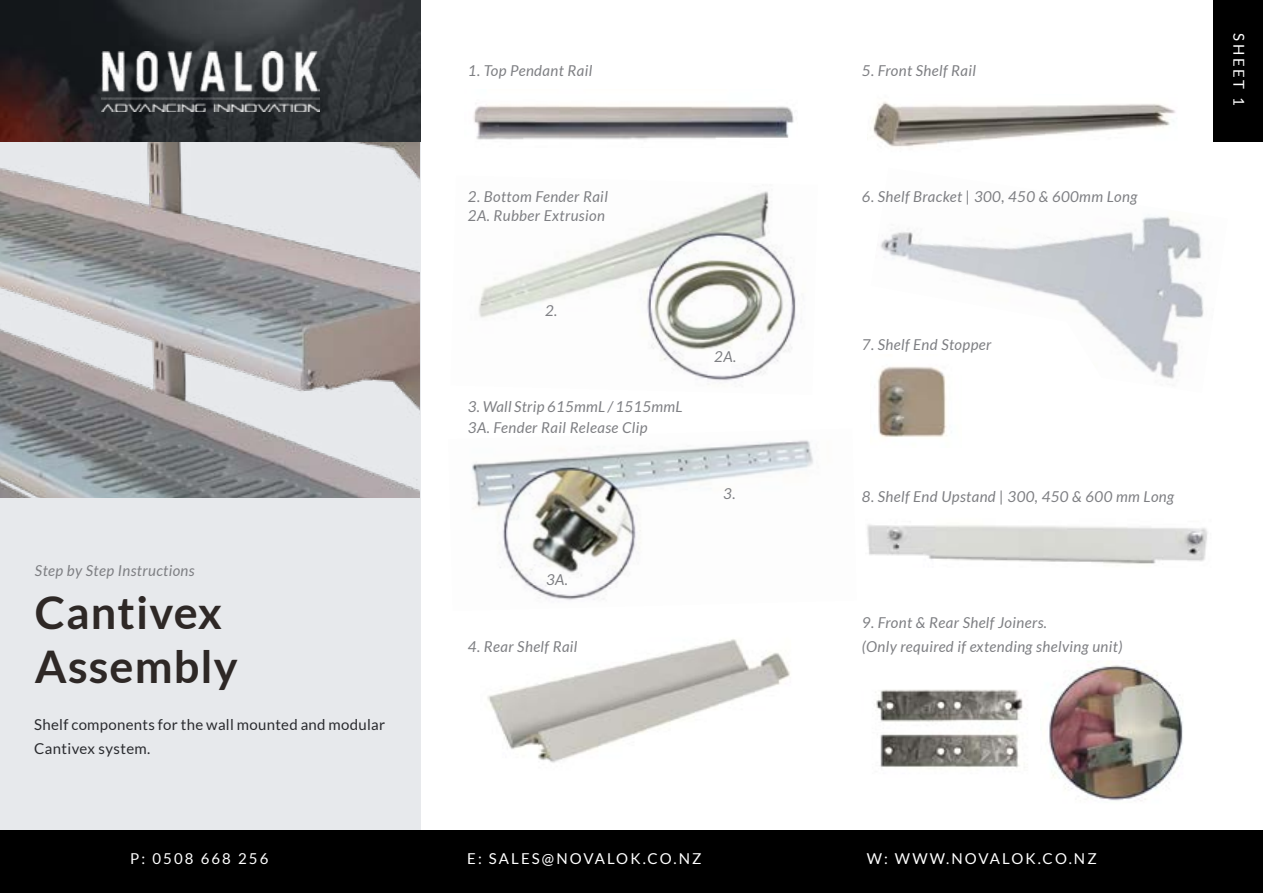
<style>
.page{position:relative;width:1263px;height:893px;background:#fff}
.page>*{position:absolute;margin:0;border:0;box-sizing:border-box;transform-origin:0 0}
.t1{font:700 45px/54px "Lato";letter-spacing:.025em;color:#2e2826}
.t2{font:italic 15px/24px "Lato";letter-spacing:.025em;color:#7e7f83}
.t3{font:15px "Lato";letter-spacing:.14em;color:#fff}
.t4{font:15px/24px "Lato";letter-spacing:.02em;color:#2a2b2f}
</style>
<div class="page">
<div style="left:0;top:0;width:421px;height:893px;background:#e7e9ec"></div>
<img style="left:0;top:142px;width:419px;height:356px">
<img style="left:873px;top:101px;width:303px;height:46px">
<div style="left:0;top:831px;width:1263px;height:62px;background:#000"></div>
<div style="left:1213px;top:0;width:50px;height:142px;background:#000"></div>
<img style="left:0;top:0;width:421px;height:142px">
<img style="left:101px;top:51px;width:219px;height:60px">
<img style="left:473px;top:105px;width:321px;height:35px">
<img style="left:478px;top:191px;width:318px;height:194px">
<img style="left:472px;top:440px;width:341px;height:160px">
<img style="left:487px;top:639px;width:303px;height:124px">
<img style="left:880px;top:216px;width:324px;height:163px">
<img style="left:878px;top:354px;width:84px;height:84px">
<img style="left:867px;top:524px;width:341px;height:42px">
<img style="left:875px;top:689px;width:148px;height:80px">
<img style="left:1049px;top:665px;width:134px;height:136px">
<p class="t2" style="left:468px;top:59px;width:126px">1. Top Pendant Rail</p>
<p class="t2" style="left:862px;top:59px;width:116px">5. Front Shelf Rail</p>
<p class="t2" style="left:35px;top:559px;width:161px">Step by Step Instructions</p>
<h1 class="t1" style="left:35px;top:585px;width:204px">Cantivex<br>Assembly</h1>
<p class="t4" style="left:34px;top:712px;width:353px">Shelf components for the wall mounted and modular<br>Cantivex system.</p>
<p class="t2" style="left:468px;top:187px;width:141px;line-height:19.5px">2. Bottom Fender Rail<br>2A. Rubber Extrusion</p>
<p class="t2" style="left:545px;top:299px;width:14px">2.</p>
<p class="t2" style="left:468px;top:396px;width:216px;line-height:20.7px">3. Wall Strip 615mmL / 1515mmL<br>3A. Fender Rail Release Clip</p>
<p class="t2" style="left:546px;top:568px;width:23px">3A.</p>
<p class="t2" style="left:468px;top:635px;width:111px">4. Rear Shelf Rail</p>
<p class="t2" style="left:714px;top:345px;width:23px">2A.</p>
<p class="t2" style="left:723px;top:482px;width:14px">3.</p>
<p class="t2" style="left:862px;top:184px;width:277px">6. Shelf Bracket | 300, 450 &amp; 600mm Long</p>
<p class="t2" style="left:862px;top:333px;width:131px">7. Shelf End Stopper</p>
<p class="t2" style="left:862px;top:485px;width:314px">8. Shelf End Upstand | 300, 450 &amp; 600 mm Long</p>
<p class="t2" style="left:862px;top:611px;width:262px">9. Front &amp; Rear Shelf Joiners.<br>(Only required if extending shelving unit)</p>
<p class="t3" style="left:130px;top:851px;width:140px">P: 0508 668 256</p>
<p class="t3" style="left:467px;top:851px;width:236px">E: SALES@NOVALOK.CO.NZ</p>
<p class="t3" style="left:867px;top:851px;width:232px">W: WWW.NOVALOK.CO.NZ</p>
<p class="t3" style="left:1247px;top:33px;width:74px;rotate:90deg">SHEET 1</p>
</div>
